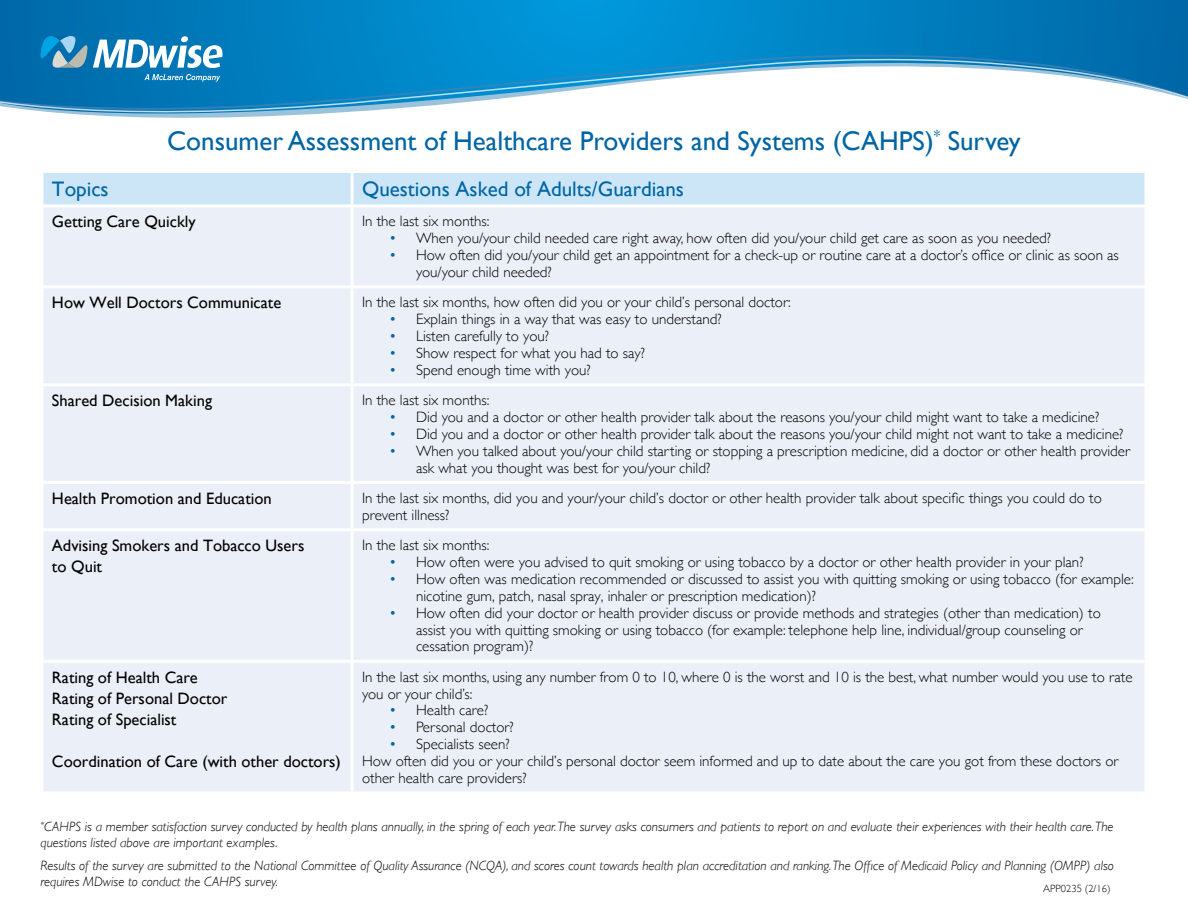
<style>
.page{position:relative;width:1188px;height:918px;background:#fff}
.page>*{position:absolute;margin:0;border:0;box-sizing:border-box;transform-origin:0 0}
.t1{font:27px "Gill Sans";color:#0065a4}
.t2{font:21px "Gill Sans";color:#0065a4}
.topic{font:16.5px/21px "Gill Sans";color:#000}
.bullet{font:300 15px/16.8px "Gill Sans";color:#000}
.t3{font:italic 300 13.5px/16.2px "Gill Sans";color:#000}
.t4{font:300 10.5px "Gill Sans";color:#000}
.s1{color:#0065a4}
</style>
<div class="page">
<div style="left:44px;top:173px;width:1100px;height:31px;background:#cce6f8"></div>
<div style="left:44px;top:207px;width:1100px;height:584px;background:#ebeff7"></div>
<hr style="left:40px;top:285px;width:312px;height:3px;background:#fff">
<hr style="left:352px;top:285px;width:796px;height:3px;background:#fff">
<hr style="left:40px;top:383px;width:312px;height:3px;background:#fff">
<hr style="left:352px;top:383px;width:796px;height:3px;background:#fff">
<hr style="left:40px;top:481px;width:312px;height:3px;background:#fff">
<hr style="left:352px;top:481px;width:796px;height:3px;background:#fff">
<hr style="left:40px;top:528px;width:312px;height:3px;background:#fff">
<hr style="left:352px;top:528px;width:796px;height:3px;background:#fff">
<hr style="left:40px;top:660px;width:312px;height:3px;background:#fff">
<hr style="left:352px;top:660px;width:796px;height:3px;background:#fff">
<svg style="left:43px;top:173px;width:1px;height:31px"></svg>
<hr style="left:351px;top:173px;width:3px;height:31px;background:#fff">
<svg style="left:1144px;top:173px;width:1px;height:31px"></svg>
<hr style="left:351px;top:207px;width:3px;height:78px;background:#fff">
<hr style="left:351px;top:288px;width:3px;height:95px;background:#fff">
<hr style="left:351px;top:386px;width:3px;height:95px;background:#fff">
<hr style="left:351px;top:484px;width:3px;height:44px;background:#fff">
<hr style="left:351px;top:531px;width:3px;height:129px;background:#fff">
<hr style="left:351px;top:663px;width:3px;height:128px;background:#fff">
<svg style="left:0;top:0;width:1188px;height:118px;background:#1389c6"></svg>
<svg style="left:0;top:48px;width:1188px;height:3px;background:#0081c2"></svg>
<svg style="left:0;top:51px;width:1188px;height:63px"></svg>
<svg style="left:144px;top:74px;width:76px;height:8px"></svg>
<svg style="left:40px;top:36px;width:183px;height:32px"></svg>
<p class="t1" style="left:167px;top:125px;width:855px">Consumer Assessment of Healthcare Providers and Systems (CAHPS)<sup>*</sup> Survey</p>
<p class="t2" style="left:52px;top:176px;width:58px">Topics</p>
<p class="t2" style="left:362px;top:176px;width:323px">Questions Asked of Adults/Guardians</p>
<p class="topic" style="left:52px;top:211px;width:145px">Getting Care Quickly</p>
<p class="bullet" style="left:362px;top:212px;width:129px">In the last six months:</p>
<p class="bullet" style="left:389px;top:229px;width:664px"><span class="s1">•</span> When you/your child needed care right away, how often did you/your child get care as soon as you needed?</p>
<p class="bullet" style="left:416px;top:246px;width:704px;text-indent:-27px"><span class="s1">•</span> How often did you/your child get an appointment for a check-up or routine care at a doctor’s office or clinic as soon as you/your child needed?</p>
<p class="topic" style="left:52px;top:292px;width:231px">How Well Doctors Communicate</p>
<p class="bullet" style="left:362px;top:293px;width:430px">In the last six months, how often did you or your child’s personal doctor:</p>
<p class="bullet" style="left:389px;top:310px;width:334px"><span class="s1">•</span> Explain things in a way that was easy to understand?</p>
<p class="bullet" style="left:389px;top:327px;width:162px"><span class="s1">•</span> Listen carefully to you?</p>
<p class="bullet" style="left:389px;top:344px;width:258px"><span class="s1">•</span> Show respect for what you had to say?</p>
<p class="bullet" style="left:389px;top:361px;width:203px"><span class="s1">•</span> Spend enough time with you?</p>
<p class="topic" style="left:52px;top:390px;width:162px">Shared Decision Making</p>
<p class="bullet" style="left:362px;top:391px;width:129px">In the last six months:</p>
<p class="bullet" style="left:389px;top:408px;width:712px"><span class="s1">•</span> Did you and a doctor or other health provider talk about the reasons you/your child might want to take a medicine?</p>
<p class="bullet" style="left:389px;top:425px;width:736px"><span class="s1">•</span> Did you and a doctor or other health provider talk about the reasons you/your child might not want to take a medicine?</p>
<p class="bullet" style="left:416px;top:442px;width:716px;text-indent:-27px"><span class="s1">•</span> When you talked about you/your child starting or stopping a prescription medicine, did a doctor or other health provider ask what you thought was best for you/your child?</p>
<p class="topic" style="left:52px;top:488px;width:221px">Health Promotion and Education</p>
<p class="bullet" style="left:362px;top:489px;width:741px">In the last six months, did you and your/your child’s doctor or other health provider talk about specific things you could do to prevent illness?</p>
<p class="topic" style="left:52px;top:535px;width:254px">Advising Smokers and Tobacco Users to Quit</p>
<p class="bullet" style="left:362px;top:536px;width:129px">In the last six months:</p>
<p class="bullet" style="left:389px;top:553px;width:696px"><span class="s1">•</span> How often were you advised to quit smoking or using tobacco by a doctor or other health provider in your plan?</p>
<p class="bullet" style="left:416px;top:570px;width:719px;text-indent:-27px"><span class="s1">•</span> How often was medication recommended or discussed to assist you with quitting smoking or using tobacco (for example: nicotine gum, patch, nasal spray, inhaler or prescription medication)?</p>
<p class="bullet" style="left:416px;top:604px;width:686px;text-indent:-27px"><span class="s1">•</span> How often did your doctor or health provider discuss or provide methods and strategies (other than medication) to assist you with quitting smoking or using tobacco (for example: telephone help line, individual/group counseling or cessation program)?</p>
<p class="topic" style="left:52px;top:667px;width:147px">Rating of Health Care</p>
<p class="topic" style="left:52px;top:688px;width:177px">Rating of Personal Doctor</p>
<p class="topic" style="left:52px;top:709px;width:126px">Rating of Specialist</p>
<p class="topic" style="left:52px;top:751px;width:290px">Coordination of Care (with other doctors)</p>
<p class="bullet" style="left:362px;top:668px;width:772px">In the last six months, using any number from 0 to 10, where 0 is the worst and 10 is the best, what number would you use to rate you or your child’s:</p>
<p class="bullet" style="left:389px;top:701px;width:101px"><span class="s1">•</span> Health care?</p>
<p class="bullet" style="left:389px;top:718px;width:126px"><span class="s1">•</span> Personal doctor?</p>
<p class="bullet" style="left:389px;top:735px;width:122px"><span class="s1">•</span> Specialists seen?</p>
<p class="bullet" style="left:362px;top:752px;width:758px">How often did you or your child’s personal doctor seem informed and up to date about the care you got from these doctors or other health care providers?</p>
<p class="t3" style="left:40px;top:819px;width:1075px"><sup>*</sup>CAHPS is a member satisfaction survey conducted by health plans annually, in the spring of each year. The survey asks consumers and patients to report on and evaluate their experiences with their health care. The questions listed above are important examples.</p>
<p class="t3" style="left:40px;top:858px;width:1075px">Results of the survey are submitted to the National Committee of Quality Assurance (NCQA), and scores count towards health plan accreditation and ranking. The Office of Medicaid Policy and Planning (OMPP) also requires MDwise to conduct the CAHPS survey.</p>
<p class="t4" style="left:1043px;top:880px;width:69px">APP0235 (2/16)</p>
</div>
